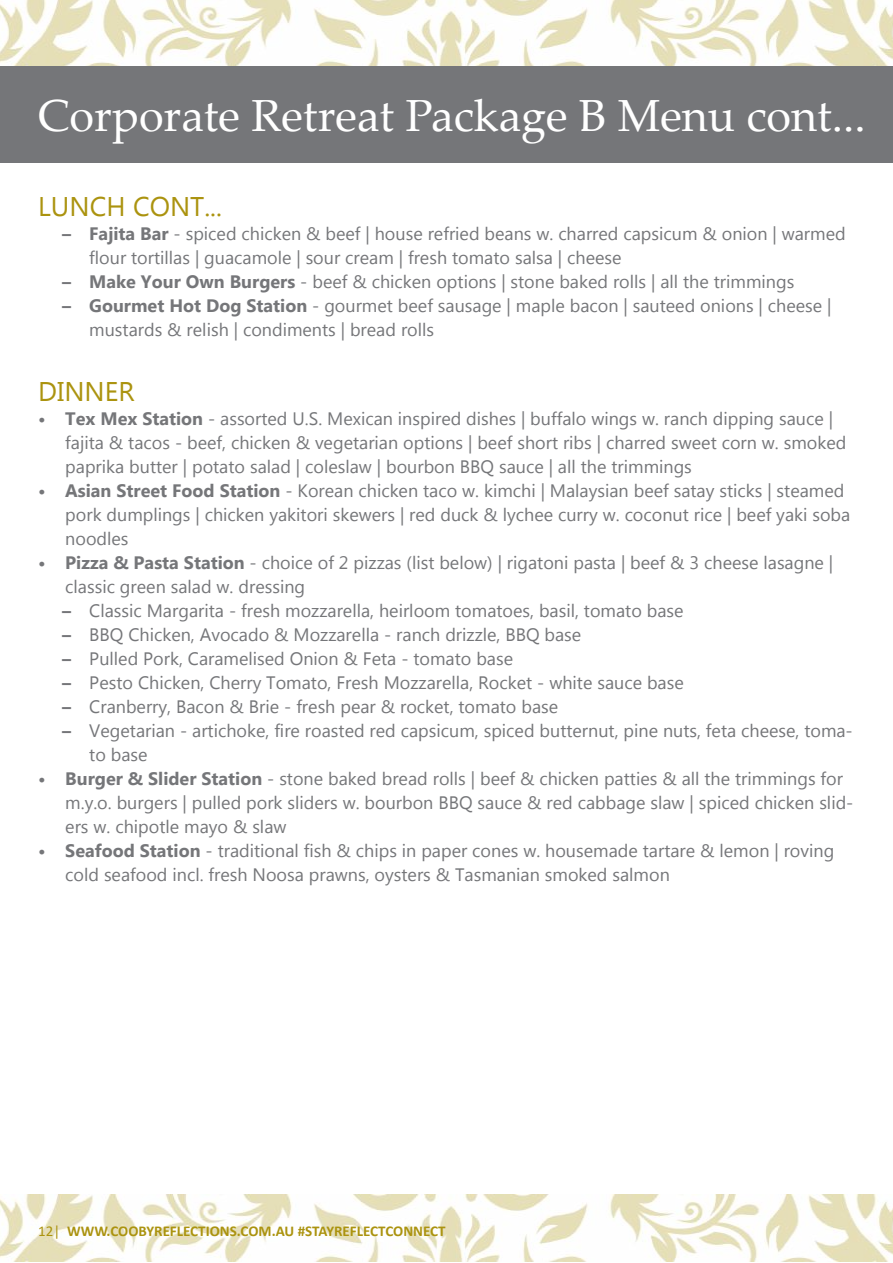
<style>
.page{position:relative;width:893px;height:1263px;background:#fff}
.page>*{position:absolute;margin:0;border:0;box-sizing:border-box;transform-origin:0 0}
.t1{font:45px "Palatino Linotype";color:#fff}
.t2{font:27px "Microsoft New Tai Lue";color:#ab930f}
.t3{font:18px/24px "Microsoft New Tai Lue";color:#757679}
.t4{font:700 15px "Calibri";color:#ab930f}
.s1{font-weight:700}
.s2{font-weight:400}
</style>
<div class="page">
<img style="left:0;top:0;width:893px;height:67px">
<div style="left:0;top:67px;width:893px;height:96px;background:#757679"></div>
<img style="left:0;top:1195px;width:893px;height:66px">
<h1 class="t1" style="left:38px;top:84px;width:829px">Corporate Retreat Package B Menu cont...</h1>
<h2 class="t2" style="left:38px;top:191px;width:185px">LUNCH CONT...</h2>
<p class="t3" style="left:89px;top:223px;width:758px;text-indent:-27px"><span class="s1">– Fajita Bar</span> - spiced chicken &amp; beef | house refried beans w. charred capsicum &amp; onion | warmed flour tortillas | guacamole | sour cream | fresh tomato salsa | cheese</p>
<p class="t3" style="left:62px;top:271px;width:733px"><span class="s1">– Make Your Own Burgers</span> - beef &amp; chicken options | stone baked rolls | all the trimmings</p>
<p class="t3" style="left:89px;top:295px;width:744px;text-indent:-27px"><span class="s1">– Gourmet Hot Dog Station</span> - gourmet beef sausage | maple bacon | sauteed onions | cheese | mustards &amp; relish | condiments | bread rolls</p>
<h2 class="t2" style="left:38px;top:376px;width:98px">DINNER</h2>
<p class="t3" style="left:65px;top:408px;width:783px;text-indent:-27px"><span class="s1">• Tex Mex Station</span> - assorted U.S. Mexican inspired dishes | buffalo wings w. ranch dipping sauce | fajita &amp; tacos - beef, chicken &amp; vegetarian options | beef short ribs | charred sweet corn w. smoked paprika butter | potato salad | coleslaw | bourbon BBQ sauce | all the trimmings</p>
<p class="t3" style="left:65px;top:480px;width:787px;text-indent:-27px"><span class="s1">• Asian Street Food Station</span> - Korean chicken taco w. kimchi | Malaysian beef satay sticks | steamed pork dumplings | chicken yakitori skewers | red duck &amp; lychee curry w. coconut rice | beef yaki soba noodles</p>
<p class="t3" style="left:65px;top:552px;width:769px;text-indent:-27px"><span class="s1">• Pizza &amp; Pasta Station</span> - choice of 2 pizzas (list below) | rigatoni pasta | beef &amp; 3 cheese lasagne | classic green salad w. dressing</p>
<p class="t3" style="left:62px;top:600px;width:623px"><span class="s1">–</span> Classic Margarita - fresh mozzarella, heirloom tomatoes, basil, tomato base</p>
<p class="t3" style="left:62px;top:624px;width:521px"><span class="s1">–</span> BBQ Chicken, Avocado &amp; Mozzarella - ranch drizzle, BBQ base</p>
<p class="t3" style="left:62px;top:648px;width:452px"><span class="s1">–</span> Pulled Pork, Caramelised Onion &amp; Feta - tomato base</p>
<p class="t3" style="left:62px;top:672px;width:623px"><span class="s1">–</span> Pesto Chicken, Cherry Tomato, Fresh Mozzarella, Rocket - white sauce base</p>
<p class="t3" style="left:62px;top:696px;width:497px"><span class="s1">–</span> Cranberry, Bacon &amp; Brie - fresh pear &amp; rocket, tomato base</p>
<p class="t3" style="left:89px;top:720px;width:765px;text-indent:-27px"><span class="s1">–</span> Vegetarian - artichoke, fire roasted red capsicum, spiced butternut, pine nuts, feta cheese, toma&shy;to base</p>
<p class="t3" style="left:65px;top:768px;width:790px;text-indent:-27px"><span class="s1">• Burger &amp; Slider Station</span> - stone baked bread rolls | beef &amp; chicken patties &amp; all the trimmings for m.y.o. burgers | pulled pork sliders w. bourbon BBQ sauce &amp; red cabbage slaw | spiced chicken slid&shy;ers w. chipotle mayo &amp; slaw</p>
<p class="t3" style="left:65px;top:840px;width:770px;text-indent:-27px"><span class="s1">• Seafood Station</span> - traditional fish &amp; chips in paper cones w. housemade tartare &amp; lemon | roving cold seafood incl. fresh Noosa prawns, oysters &amp; Tasmanian smoked salmon</p>
<p class="t4" style="left:38px;top:1220px;width:409px"><span class="s2">12|</span> WWW.COOBYREFLECTIONS.COM.AU #STAYREFLECTCONNECT</p>
</div>
